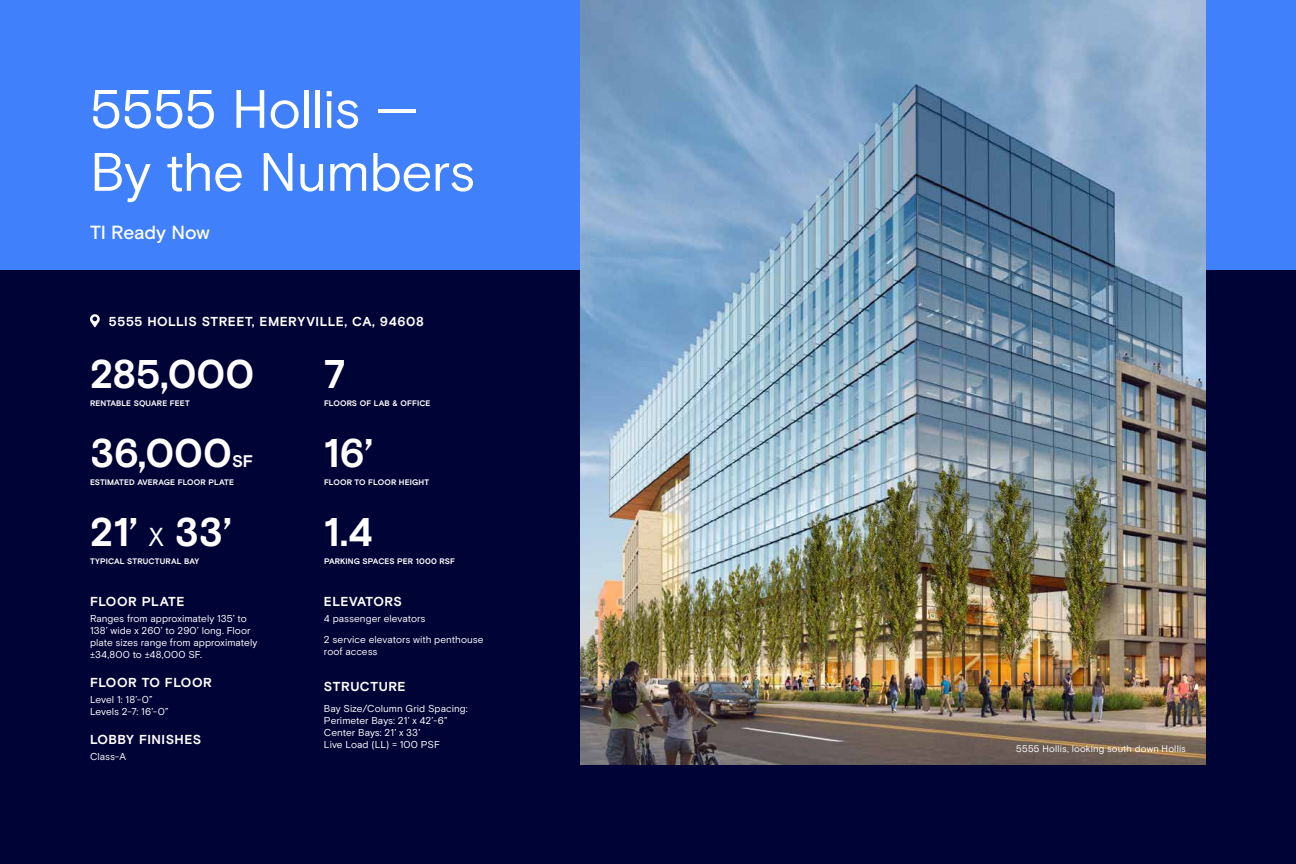
<style>
.page{position:relative;width:1296px;height:864px;background:#000336}
.page>*{position:absolute;margin:0;border:0;box-sizing:border-box;transform-origin:0 0}
.t1{font:54px/63px "Basis Grotesque Pro";letter-spacing:-.015em;color:#fff}
.t2{font:700 40px/78.9px "Basis Grotesque Pro";color:#fff}
.t3{font:500 19px "Basis Grotesque Pro";letter-spacing:-.005em;color:#fff}
.t4{font:700 16.8px "Basis Grotesque Pro";color:#fff}
.t5{font:700 13px "Basis Grotesque Pro";letter-spacing:.035em;color:#fff}
.t6{font:10px/12px "Basis Grotesque Pro";letter-spacing:.005em;color:#fff}
.t7{font:9.5px "Basis Grotesque Pro";letter-spacing:.02em;color:#fff}
.t8{font:700 8px "Basis Grotesque Pro";letter-spacing:.01em;color:#fff}
.s1{font-weight:400;font-size:26px}
</style>
<div class="page">
<div style="left:0;top:0;width:1296px;height:270px;background:#4080fa"></div>
<img style="left:580px;top:0;width:626px;height:765px">
<svg style="left:90px;top:314px;width:10px;height:13px"></svg>
<h1 class="t1" style="left:90px;top:79px;width:387px">5555 Hollis —<br>By the Numbers</h1>
<h3 class="t3" style="left:90px;top:221px;width:121px">TI Ready Now</h3>
<h3 class="t5" style="left:109px;top:314px;width:316px">5555 HOLLIS STREET, EMERYVILLE, CA, 94608</h3>
<h2 class="t2" style="left:90px;top:336px;width:166px">285,000</h2>
<p class="t8" style="left:90px;top:399px;width:101px">RENTABLE SQUARE FEET</p>
<h2 class="t2" style="left:90px;top:415px;width:144px">36,000</h2>
<h3 class="t4" style="left:232px;top:451px;width:23px">sf</h3>
<p class="t8" style="left:90px;top:478px;width:145px">ESTIMATED AVERAGE FLOOR PLATE</p>
<h2 class="t2" style="left:90px;top:494px;width:143px">21’ <span class="s1">X</span> 33’</h2>
<p class="t8" style="left:90px;top:556px;width:111px">TYPICAL STRUCTURAL BAY</p>
<h3 class="t5" style="left:90px;top:594px;width:96px">FLOOR PLATE</h3>
<p class="t6" style="left:90px;top:613px;width:169px">Ranges from approximately 135’ to<br>138’ wide x 260’ to 290’ long. Floor plate sizes range from approximately ±34,800 to ±48,000 SF.</p>
<h3 class="t5" style="left:90px;top:675px;width:123px">FLOOR TO FLOOR</h3>
<p class="t6" style="left:90px;top:694px;width:80px">Level 1: 18’-0”<br>Levels 2-7: 16’-0”</p>
<h3 class="t5" style="left:90px;top:732px;width:113px">LOBBY FINISHES</h3>
<p class="t6" style="left:90px;top:751px;width:38px">Class-A</p>
<h2 class="t2" style="left:324px;top:336px;width:51px">7<br>16’<br>1.4</h2>
<p class="t8" style="left:324px;top:399px;width:108px">FLOORS OF LAB &amp; OFFICE</p>
<p class="t8" style="left:324px;top:478px;width:107px">FLOOR TO FLOOR HEIGHT</p>
<p class="t8" style="left:324px;top:556px;width:133px">PARKING SPACES PER 1000 RSF</p>
<h3 class="t5" style="left:324px;top:594px;width:79px">ELEVATORS</h3>
<p class="t6" style="left:324px;top:608px;width:161px;line-height:21px">4 passenger elevators<br>2 service elevators with penthouse</p>
<p class="t6" style="left:324px;top:646px;width:55px">roof access</p>
<h3 class="t5" style="left:324px;top:679px;width:83px">STRUCTURE</h3>
<p class="t6" style="left:324px;top:703px;width:145px">Bay Size/Column Grid Spacing:<br>Perimeter Bays: 21’ x 42’-6”<br>Center Bays: 21’ x 33’<br>Live Load (LL) = 100 PSF</p>
<p class="t7" style="left:1016px;top:743px;width:171px">5555 Hollis, looking south down Hollis</p>
</div>
